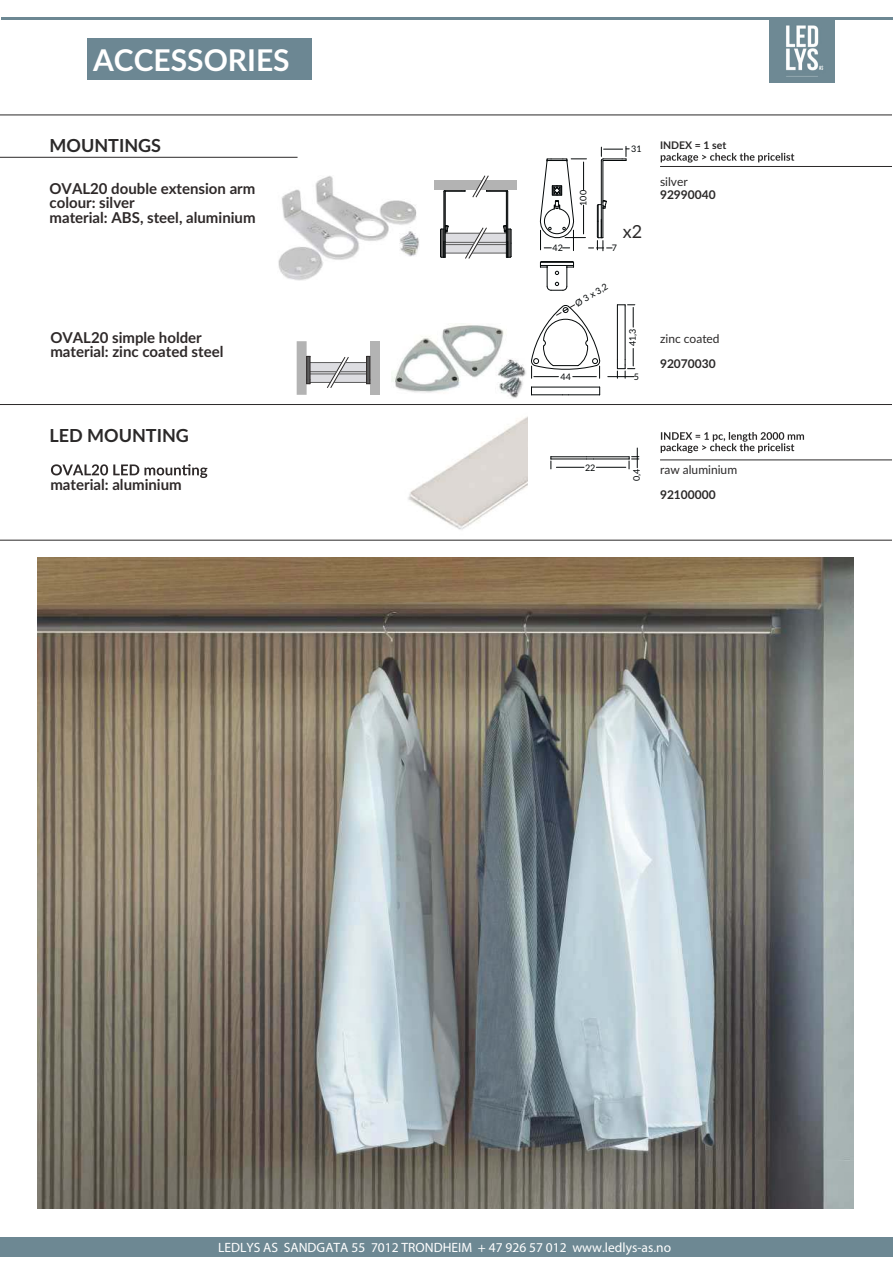
<style>
.page{position:relative;width:893px;height:1263px;background:#fff}
.page>*{position:absolute;margin:0;border:0;box-sizing:border-box;transform-origin:0 0}
.t1{font:700 30px "Lato";color:#fff}
.t2{font:700 18px "Lato";color:#2b2929}
.t3{font:18px "Lato";color:#2b2929}
.t4{font:700 15px/14.4px "Lato";color:#2e2929}
.t5{font:13.5px "Myriad Pro";color:#fff}
.t6{font:12px "Lato";color:#2b2929}
.t7{font:700 12px "Lato";color:#2b2929}
.t8{font:700 10.5px "Lato";color:#2b2929}
.t9{font:9px "Lato";color:#040809}
</style>
<div class="page">
<img style="left:769px;top:19px;width:65px;height:64px">
<div style="left:0;top:1237px;width:893px;height:20px;background:#6d8893"></div>
<hr style="left:1px;top:17px;width:892px;height:2px;background:#6d8893">
<div style="left:87px;top:39px;width:225px;height:41px;background:#6c8793"></div>
<img style="left:37px;top:557px;width:816px;height:652px">
<img style="left:400px;top:417px;width:127px;height:123px">
<hr style="left:0;top:157px;width:297px;height:1px;background:#2b2929">
<hr style="left:0;top:115px;width:891px;height:1px;background:#2b2929">
<img style="left:391px;top:323px;width:135px;height:75px">
<hr style="left:531px;top:394px;width:31px;height:1px;background:#040809">
<hr style="left:569px;top:394px;width:30px;height:1px;background:#040809">
<hr style="left:531px;top:387px;width:69px;height:1px;background:#040809">
<hr style="left:625px;top:306px;width:1px;height:54px;background:#040809">
<hr style="left:617px;top:305px;width:1px;height:55px;background:#040809">
<svg style="left:617px;top:304px;width:18px;height:23px"></svg>
<svg style="left:608px;top:348px;width:27px;height:30px"></svg>
<svg style="left:531px;top:304px;width:69px;height:74px"></svg>
<hr style="left:0;top:404px;width:891px;height:1px;background:#2b2929">
<div style="left:297px;top:341px;width:10px;height:54px;background:#b3b3b3"></div>
<div style="left:370px;top:341px;width:10px;height:54px;background:#b3b3b3"></div>
<svg style="left:306px;top:356px;width:64px;height:32px"></svg>
<svg style="left:51px;top:464px;width:156px;height:14px"></svg>
<hr style="left:660px;top:460px;width:231px;height:1px;background:#2b2929">
<hr style="left:593px;top:459px;width:36px;height:1px;background:#040809">
<hr style="left:586px;top:456px;width:43px;height:1px;background:#040809">
<svg style="left:550px;top:456px;width:43px;height:13px"></svg>
<svg style="left:629px;top:448px;width:10px;height:21px"></svg>
<hr style="left:596px;top:467px;width:30px;height:1px;background:#040809">
<hr style="left:0;top:540px;width:891px;height:1px;background:#2b2929">
<hr style="left:660px;top:166px;width:231px;height:1px;background:#2b2929">
<img style="left:278px;top:176px;width:141px;height:105px">
<div style="left:434px;top:180px;width:83px;height:10px;background:#b3b3b3"></div>
<svg style="left:440px;top:175px;width:72px;height:84px"></svg>
<svg style="left:539px;top:261px;width:36px;height:30px"></svg>
<svg style="left:540px;top:146px;width:89px;height:105px"></svg>
<svg style="left:661px;top:153px;width:133px;height:10px"></svg>
<svg style="left:661px;top:432px;width:143px;height:21px"></svg>
<h1 class="t1" style="left:93px;top:41px;width:198px">ACCESSORIES</h1>
<p class="t2" style="left:49px;top:135px;width:113px">MOUNTINGS</p>
<p class="t4" style="left:49px;top:181px;width:208px">OVAL20 double extension arm colour: silver<br>material: ABS, steel, aluminium</p>
<p class="t4" style="left:50px;top:330px;width:175px">OVAL20 simple holder material: zinc coated steel</p>
<p class="t2" style="left:49px;top:424px;width:141px">LED MOUNTING</p>
<p class="t4" style="left:50px;top:477px;width:133px">material: aluminium</p>
<p class="t9" style="left:577px;top:206px;width:17px;rotate:-90deg">001</p>
<p class="t9" style="left:631px;top:143px;width:12px">31</p>
<p class="t3" style="left:623px;top:221px;width:21px">x2</p>
<p class="t9" style="left:552px;top:242px;width:12px">42</p>
<p class="t9" style="left:612px;top:242px;width:7px">7</p>
<p class="t9" style="left:573px;top:299px;width:38px;rotate:-30deg">Ø 3 x 3,2</p>
<p class="t9" style="left:560px;top:371px;width:12px">44</p>
<p class="t9" style="left:627px;top:346px;width:19px;rotate:-90deg">41,3</p>
<p class="t9" style="left:634px;top:371px;width:7px">5</p>
<p class="t8" style="left:660px;top:139px;width:68px">INDEX = 1 set</p>
<p class="t6" style="left:660px;top:174px;width:29px">silver</p>
<p class="t7" style="left:660px;top:187px;width:57px">92990040</p>
<p class="t6" style="left:660px;top:331px;width:61px">zinc coated</p>
<p class="t7" style="left:660px;top:356px;width:57px">92070030</p>
<p class="t9" style="left:585px;top:462px;width:12px">22</p>
<p class="t9" style="left:631px;top:481px;width:14px;rotate:-90deg">0,4</p>
<p class="t6" style="left:660px;top:462px;width:79px">raw aluminium</p>
<p class="t7" style="left:660px;top:487px;width:57px">92100000</p>
<p class="t5" style="left:218px;top:1242px;width:455px">LEDLYS AS SANDGATA 55 7012 TRONDHEIM + 47 926 57 012 www.ledlys-as.no</p>
</div>
